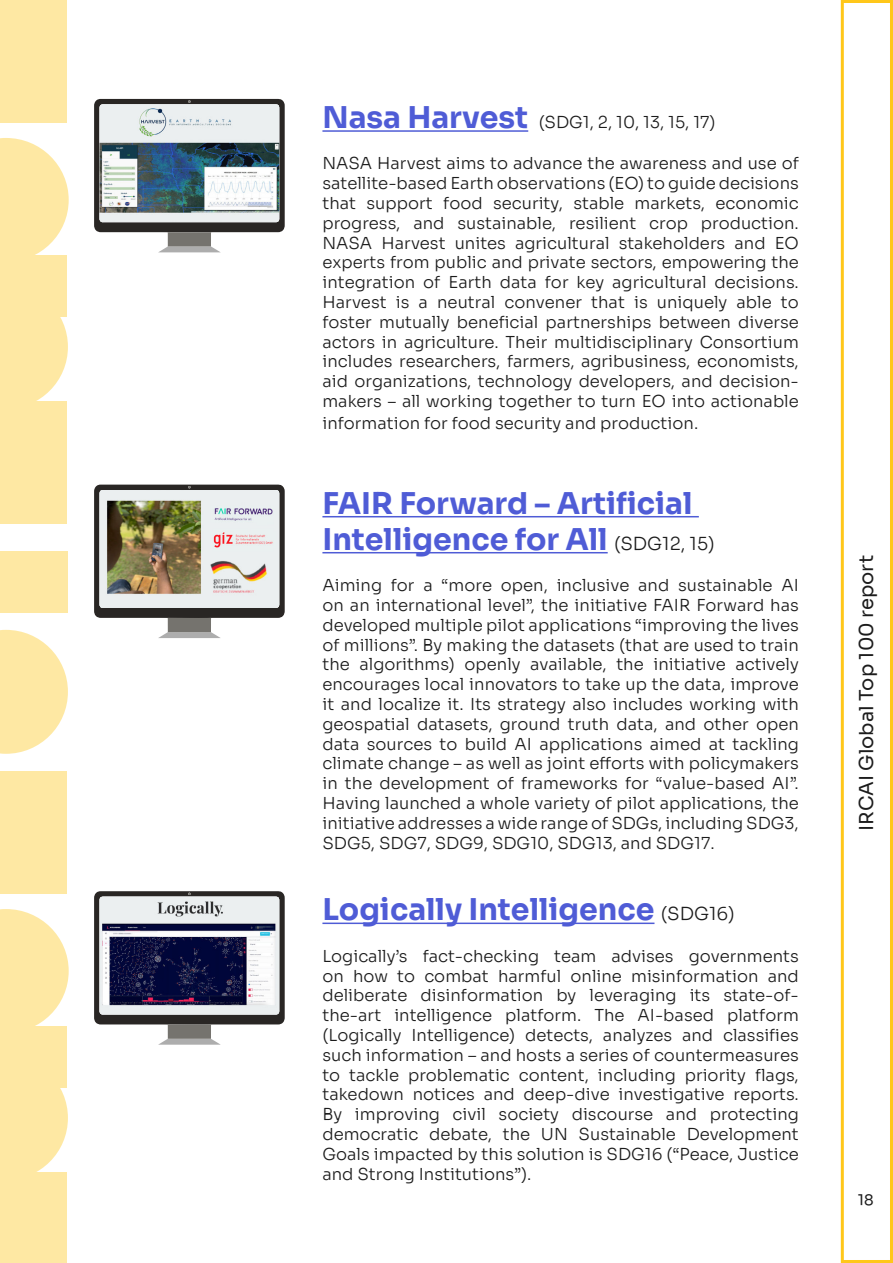
<style>
.page{position:relative;width:893px;height:1263px;background:#fff}
.page>*{position:absolute;margin:0;border:0;box-sizing:border-box;transform-origin:0 0}
.t1{font:700 30px/36px "Sora";color:#4f5cd6}
.t2{font:19.5px "Sora";color:#1c1c1c}
.t3{font:300 16.5px/19.8px "Sora";color:#1c1c1c;text-align:justify}
.t4{font:15px "Sora";color:#1c1c1c}
.s1{font-weight:700;font-size:30px;color:#4f5cd6}
.s2{font-weight:300;font-size:18px;color:#1c1c1c}
</style>
<div class="page">
<div style="left:0;top:401px;width:67px;height:123px;background:#fee8a3"></div>
<svg style="left:0;top:316px;width:68px;height:85px;background:#feeaac"></svg>
<div style="left:0;top:552px;width:67px;height:61px;background:#fee8a3"></div>
<div style="left:0;top:0;width:67px;height:122px;background:#fee8a3"></div>
<svg style="left:0;top:138px;width:69px;height:117px"></svg>
<div style="left:0;top:255px;width:67px;height:61px;background:#fee8a3"></div>
<svg style="left:0;top:630px;width:68px;height:124px"></svg>
<div style="left:0;top:1172px;width:67px;height:91px;background:#fee8a3"></div>
<svg style="left:0;top:1087px;width:68px;height:85px;background:#feeaac"></svg>
<div style="left:0;top:771px;width:67px;height:122px;background:#fee8a3"></div>
<svg style="left:0;top:909px;width:69px;height:117px"></svg>
<div style="left:0;top:1026px;width:67px;height:61px;background:#fee8a3"></div>
<img style="left:94px;top:99px;width:191px;height:153px">
<hr style="left:322px;top:130px;width:206px;height:2px;background:#4f5cd6">
<img style="left:94px;top:485px;width:191px;height:153px">
<hr style="left:322px;top:516px;width:377px;height:1px;background:#4f5cd6">
<hr style="left:322px;top:552px;width:286px;height:1px;background:#4f5cd6">
<svg style="left:94px;top:891px;width:191px;height:154px"></svg>
<hr style="left:322px;top:922px;width:332px;height:2px;background:#4f5cd6">
<div style="left:841px;top:0;width:52px;height:1263px;border:3px solid #ffc71a"></div>
<p class="t3" style="left:322px;top:111px;width:395px"><span class="s1">Nasa Harvest</span> (SDG1, 2, 10, 13, 15, 17)</p>
<p class="t3" style="left:322px;top:152px;width:478px">NASA Harvest aims to advance the awareness and use of satellite-based Earth observations (EO) to guide decisions that support food security, stable markets, economic progress, and sustainable, resilient crop production.<br>NASA Harvest unites agricultural stakeholders and EO experts from public and private sectors, empowering the integration of Earth data for key agricultural decisions.<br>Harvest is a neutral convener that is uniquely able to foster mutually beneficial partnerships between diverse actors in agriculture. Their multidisciplinary Consortium includes researchers, farmers, agribusiness, economists, aid organizations, technology developers, and decision&shy;makers – all working together to turn EO into actionable</p>
<p class="t3" style="left:322px;top:414px;width:377px">information for food security and production.</p>
<h1 class="t1" style="left:322px;top:482px;width:394px">FAIR Forward – Artificial<br>Intelligence for All <span class="s2">(SDG12, 15)</span></h1>
<p class="t3" style="left:322px;top:574px;width:478px">Aiming for a “more open, inclusive and sustainable AI on an international level”, the initiative FAIR Forward has developed multiple pilot applications “improving the lives of millions”. By making the datasets (that are used to train the algorithms) openly available, the initiative actively encourages local innovators to take up the data, improve it and localize it. Its strategy also includes working with geospatial datasets, ground truth data, and other open data sources to build AI applications aimed at tackling climate change – as well as joint efforts with policymakers in the development of frameworks for “value-based AI”.<br>Having launched a whole variety of pilot applications, the initiative addresses a wide range of SDGs, including SDG3, SDG5, SDG7, SDG9, SDG10, SDG13, and SDG17.</p>
<h1 class="t1" style="left:322px;top:889px;width:414px">Logically Intelligence <span class="s2">(SDG16)</span></h1>
<p class="t3" style="left:322px;top:944px;width:478px">Logically’s fact-checking team advises governments on how to combat harmful online misinformation and deliberate disinformation by leveraging its state-of&shy;the-art intelligence platform. The AI-based platform (Logically Intelligence) detects, analyzes and classifies such information – and hosts a series of countermeasures to tackle problematic content, including priority flags, takedown notices and deep-dive investigative reports.<br>By improving civil society discourse and protecting democratic debate, the UN Sustainable Development Goals impacted by this solution is SDG16 (“Peace, Justice and Strong Institutions”).</p>
<p class="t2" style="left:858px;top:831px;width:277px;rotate:-90deg">IRCAI Global Top 100 report</p>
<p class="t4" style="left:858px;top:1193px;width:17px">18</p>
</div>
